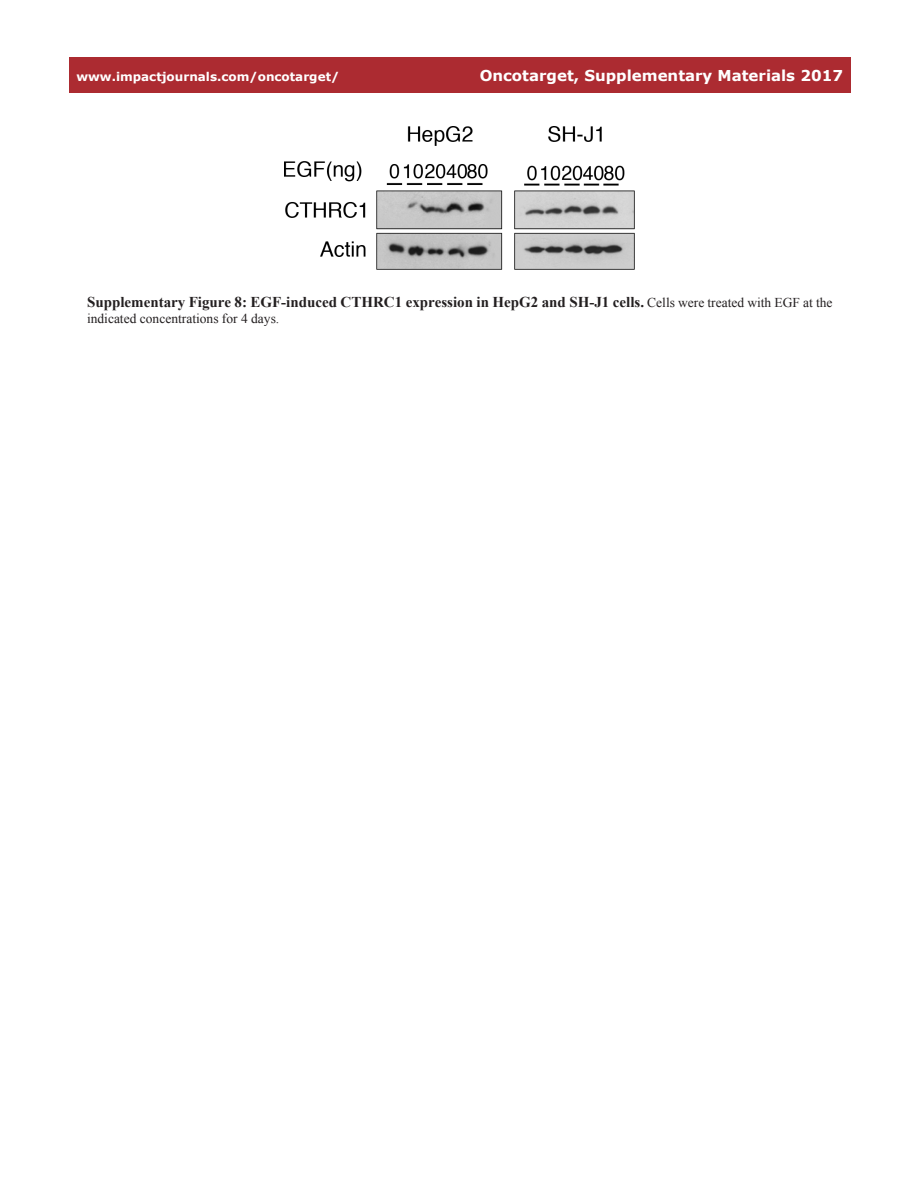
<style>
.page{position:relative;width:918px;height:1188px;background:#fff}
.page>*{position:absolute;margin:0;border:0;box-sizing:border-box;transform-origin:0 0}
.figuretext{font:700 15px "Times New Roman";color:#231f20}
.t1{font:700 15px "Verdana";color:#fff}
.figuretext-2{font:13.5px "Times New Roman";color:#231f20}
.t2{font:700 12px "Verdana";color:#fff}
.s1{font-weight:400;font-size:13.5px}
</style>
<div class="page">
<div style="left:69px;top:57px;width:781px;height:36px;background:#ac2b31"></div>
<img style="left:285px;top:126px;width:350px;height:143px">
<p class="t2" style="left:76px;top:68px;width:264px">www.impactjournals.com/oncotarget/</p>
<p class="t1" style="left:480px;top:65px;width:365px">Oncotarget, Supplementary Materials 2017</p>
<p class="figuretext" style="left:87px;top:291px;width:747px">Supplementary Figure 8: EGF-induced CTHRC1 expression in HepG2 and SH-J1 cells. <span class="s1">Cells were treated with EGF at the</span></p>
<p class="figuretext-2" style="left:87px;top:309px;width:194px">indicated concentrations for 4 days.</p>
</div>
